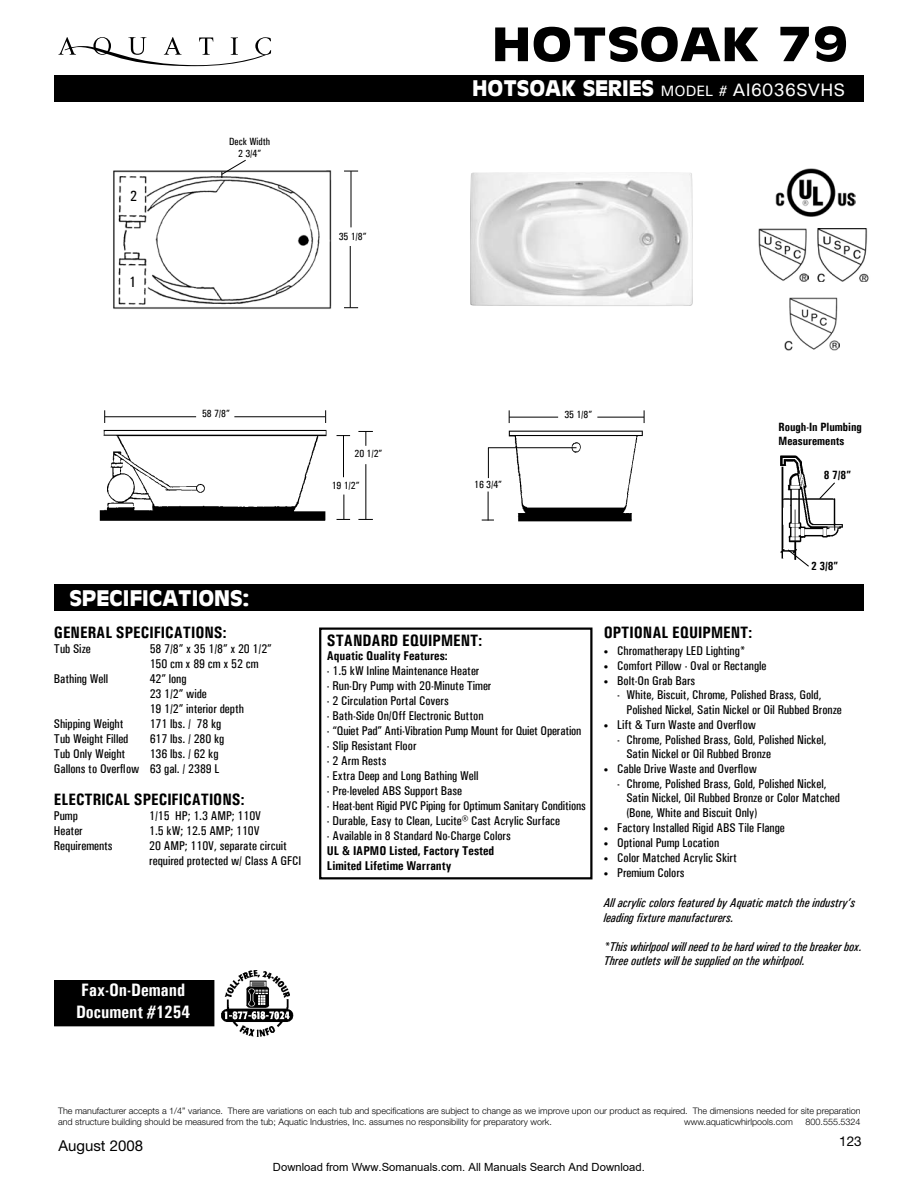
<style>
.page{position:relative;width:918px;height:1188px;background:#fff}
.page>*{position:absolute;margin:0;border:0;box-sizing:border-box;transform-origin:0 0}
.t1{font:700 45px "Antique Olive";color:#000;scale:1.2 1}
.t2{font:700 21px "Antique Olive";color:#fff}
.t3{font:700 18px/21.6px "Univers Condensed";color:#fff}
.t4{font:500 18px "Univers";color:#fff}
.t5{font:700 16.5px "Univers Condensed";color:#000}
.t6{font:15px "Helvetica Neue";color:#000}
.t7{font:500 condensed 15px "Univers";color:#000}
.t8{font:13.5px "Helvetica Neue";color:#000}
.t9{font:500 condensed 12.75px/15px "Univers";color:#000}
.t10{font:italic 500 condensed 12.75px/15px "Univers";color:#000}
.t11{font:700 12.75px/15px "Univers Condensed";color:#000}
.t12{font:700 12px/14.4px "Univers Condensed";color:#000}
.t13{font:11.25px "Arial";color:#000}
.t14{font:500 condensed 10.5px/12.6px "Univers";color:#000;text-align:center}
.t15{font:300 9px/10.8px "Helvetica Neue";color:#000}
.s1{font-family:"Antique Olive";font-weight:700;font-size:21px}
.s2{font-size:15px}
.s3{font-size:9px}
</style>
<div class="page">
<div style="left:54px;top:75px;width:810px;height:27px;background:#000"></div>
<div style="left:54px;top:584px;width:810px;height:27px;background:#000"></div>
<svg style="left:794px;top:559px;width:15px;height:8px"></svg>
<img style="left:780px;top:455px;width:63px;height:104px">
<img style="left:776px;top:168px;width:79px;height:49px">
<img style="left:817px;top:228px;width:52px;height:53px">
<img style="left:758px;top:229px;width:50px;height:53px">
<img style="left:784px;top:297px;width:56px;height:53px">
<svg style="left:58px;top:37px;width:213px;height:29px"></svg>
<img style="left:113px;top:170px;width:219px;height:139px">
<div style="left:55px;top:981px;width:159px;height:45px;background:#000"></div>
<div style="left:54px;top:980px;width:160px;height:46px;border:1px solid #000"></div>
<img style="left:221px;top:970px;width:72px;height:67px">
<div style="left:319px;top:628px;width:274px;height:251px;border:2px solid #000"></div>
<hr style="left:488px;top:447px;width:89px;height:1px;background:#000">
<hr style="left:488px;top:448px;width:1px;height:30px;background:#000">
<svg style="left:482px;top:492px;width:12px;height:29px"></svg>
<svg style="left:509px;top:410px;width:1px;height:13px"></svg>
<svg style="left:644px;top:410px;width:1px;height:13px"></svg>
<hr style="left:509px;top:417px;width:49px;height:1px;background:#000">
<hr style="left:597px;top:417px;width:47px;height:1px;background:#000">
<svg style="left:104px;top:410px;width:1px;height:13px"></svg>
<svg style="left:325px;top:410px;width:1px;height:13px"></svg>
<hr style="left:105px;top:416px;width:91px;height:1px;background:#000">
<hr style="left:234px;top:416px;width:91px;height:1px;background:#000">
<svg style="left:337px;top:435px;width:13px;height:1px"></svg>
<hr style="left:343px;top:435px;width:1px;height:42px;background:#000">
<svg style="left:337px;top:495px;width:13px;height:25px"></svg>
<svg style="left:358px;top:431px;width:15px;height:15px"></svg>
<hr style="left:365px;top:464px;width:1px;height:55px;background:#000">
<svg style="left:358px;top:519px;width:15px;height:1px"></svg>
<img style="left:99px;top:429px;width:228px;height:92px">
<img style="left:470px;top:172px;width:223px;height:134px">
<svg style="left:344px;top:171px;width:14px;height:1px"></svg>
<hr style="left:351px;top:171px;width:1px;height:56px;background:#000">
<hr style="left:350px;top:246px;width:1px;height:62px;background:#000">
<svg style="left:344px;top:307px;width:14px;height:1px"></svg>
<svg style="left:221px;top:159px;width:26px;height:19px"></svg>
<img style="left:507px;top:430px;width:136px;height:92px">
<p class="t7" style="left:130px;top:187px;width:8px">2</p>
<p class="t7" style="left:129px;top:273px;width:8px">1</p>
<p class="t14" style="left:229px;top:135px;width:42px">Deck Width<br>2 3/4”</p>
<p class="t14" style="left:339px;top:230px;width:29px">35 1/8”</p>
<h1 class="t1" style="left:492px;top:15px;width:66px">HOTSOA</h1>
<h1 class="t1" style="left:721px;top:15px;width:108px">K 79</h1>
<h2 class="t2" style="left:472px;top:75px;width:32px">HOTSOA</h2>
<h3 class="t4" style="left:561px;top:79px;width:286px"><span class="s1">K SERIES</span> <span class="s2">Model #</span> AI6036SVHS</h3>
<p class="t14" style="left:202px;top:408px;width:29px">58 7/8”</p>
<p class="t14" style="left:355px;top:447px;width:29px">20 1/2”</p>
<p class="t14" style="left:332px;top:479px;width:29px">19 1/2”</p>
<p class="t14" style="left:474px;top:478px;width:29px">16 3/4”</p>
<p class="t14" style="left:564px;top:408px;width:29px">35 1/8”</p>
<p class="t12" style="left:779px;top:419px;width:85px">Rough-In Plumbing<br>Measurements</p>
<p class="t12" style="left:824px;top:467px;width:29px">8 7/8”</p>
<h2 class="t2" style="left:69px;top:584px;width:182px">SPECIFICATIONS:</h2>
<p class="t5" style="left:54px;top:622px;width:174px">General Specifications:</p>
<p class="t9" style="left:54px;top:641px;width:38px">Tub Size</p>
<p class="t9" style="left:150px;top:641px;width:124px">58 7/8” x 35 1/8” x 20 1/2”<br>150 cm x 89 cm x 52 cm</p>
<p class="t9" style="left:54px;top:671px;width:56px">Bathing Well</p>
<p class="t9" style="left:150px;top:671px;width:96px">42” long<br>23 1/2” wide<br>19 1/2” interior depth</p>
<p class="t9" style="left:54px;top:716px;width:71px">Shipping Weight</p>
<p class="t9" style="left:150px;top:716px;width:73px">171 lbs. / 78 kg</p>
<p class="t9" style="left:54px;top:731px;width:76px">Tub Weight Filled</p>
<p class="t9" style="left:150px;top:731px;width:76px">617 lbs. / 280 kg</p>
<p class="t9" style="left:54px;top:746px;width:73px">Tub Only Weight</p>
<p class="t9" style="left:54px;top:746px;width:167px;text-align:right">136 lbs. / 62 kg<br>Gallons to Overflow 63 gal. / 2389 L</p>
<p class="t5" style="left:54px;top:789px;width:192px">Electrical Specifications:</p>
<p class="t9" style="left:54px;top:808px;width:25px">Pump</p>
<p class="t9" style="left:149px;top:808px;width:113px">1/15 HP; 1.3 AMP; 110V</p>
<p class="t9" style="left:54px;top:823px;width:30px">Heater</p>
<p class="t9" style="left:149px;top:823px;width:112px">1.5 kW; 12.5 AMP; 110V</p>
<p class="t9" style="left:54px;top:838px;width:60px">Requirements</p>
<p class="t9" style="left:149px;top:838px;width:154px">20 AMP; 110V, separate circuit required protected w/ Class A GFCI</p>
<h3 class="t3" style="left:76px;top:979px;width:116px">Fax-On-Demand<br>Document #1254</h3>
<p class="t12" style="left:811px;top:559px;width:29px">2 3/8”</p>
<p class="t5" style="left:327px;top:630px;width:93px">Standard equipm</p>
<p class="t5" style="left:453px;top:630px;width:30px">ent:</p>
<p class="t11" style="left:327px;top:648px;width:122px">Aquatic Quality Features:</p>
<p class="t9" style="left:327px;top:664px;width:154px">- 1.5 kW Inline Maintenance Heater</p>
<p class="t9" style="left:327px;top:679px;width:166px">- Run-Dry Pump with 20-Minute Timer</p>
<p class="t9" style="left:327px;top:694px;width:123px">- 2 Circulation Portal Covers</p>
<p class="t9" style="left:327px;top:709px;width:158px">- Bath-side On/Off Electronic Button</p>
<p class="t9" style="left:327px;top:724px;width:256px">- “Quiet Pad” Anti-Vibration Pump Mount for Quiet Operation</p>
<p class="t9" style="left:327px;top:739px;width:91px">- Slip Resistant Floor</p>
<p class="t9" style="left:327px;top:754px;width:61px">- 2 Arm Rests</p>
<p class="t9" style="left:327px;top:769px;width:153px">- Extra Deep and Long Bathing Well</p>
<p class="t9" style="left:327px;top:784px;width:137px">- Pre-leveled ABS Support Base</p>
<p class="t9" style="left:327px;top:799px;width:260px">- Heat-bent rigid PVC piping for optimum sanitary conditions</p>
<p class="t9" style="left:327px;top:814px;width:235px">- Durable, easy to clean, Lucite® Cast Acrylic Surface</p>
<p class="t9" style="left:327px;top:829px;width:185px">- available in 8 Standard No-Charge Colors</p>
<p class="t11" style="left:327px;top:843px;width:169px">UL &amp; IAPMO Listed, Factory Tested<br>Limited Lifetime Warranty</p>
<p class="t5" style="left:604px;top:623px;width:86px">optional equipm</p>
<p class="t5" style="left:723px;top:623px;width:30px">ent:</p>
<p class="t9" style="left:604px;top:643px;width:144px"><span class="s3">•</span> Chromatherapy LED Lighting*</p>
<p class="t9" style="left:604px;top:658px;width:164px"><span class="s3">•</span> Comfort Pillow - Oval or Rectangle</p>
<p class="t9" style="left:604px;top:673px;width:93px"><span class="s3">•</span> Bolt-On Grab Bars</p>
<p class="t9" style="left:626px;top:687px;width:217px;text-indent:-9px">- White, Biscuit, Chrome, Polished Brass, Gold,<br>Polished Nickel, Satin Nickel or Oil Rubbed Bronze</p>
<p class="t9" style="left:604px;top:717px;width:154px"><span class="s3">•</span> Lift &amp; Turn Waste and Overflow</p>
<p class="t9" style="left:626px;top:732px;width:202px;line-height:14.5px;text-indent:-9px">- Chrome, Polished Brass, Gold, Polished Nickel,<br>Satin Nickel or Oil Rubbed Bronze</p>
<p class="t9" style="left:604px;top:761px;width:155px"><span class="s3">•</span> Cable Drive Waste and Overflow</p>
<p class="t9" style="left:626px;top:776px;width:215px;text-indent:-9px">- Chrome, Polished Brass, Gold, Polished Nickel,<br>Satin Nickel, Oil Rubbed Bronze or Color Matched (Bone, White and Biscuit only)</p>
<p class="t9" style="left:604px;top:820px;width:183px"><span class="s3">•</span> Factory Installed Rigid ABS Tile Flange</p>
<p class="t9" style="left:604px;top:835px;width:117px"><span class="s3">•</span> Optional Pump Location</p>
<p class="t9" style="left:604px;top:850px;width:135px"><span class="s3">•</span> Color Matched Acrylic Skirt</p>
<p class="t9" style="left:604px;top:865px;width:82px"><span class="s3">•</span> Premium colors</p>
<p class="t10" style="left:604px;top:895px;width:253px">All acrylic colors featured by Aquatic match the industry’s leading fixture manufacturers.</p>
<p class="t10" style="left:604px;top:940px;width:260px;line-height:14.4px">*This whirlpool will need to be hard wired to the breaker box.<br>Three outlets will be supplied on the whirlpool.</p>
<p class="t15" style="left:58px;top:1105px;width:804px">The manufacturer accepts a 1/4” variance. There are variations on each tub and specifications are subject to change as we improve upon our product as required. The dimensions needed for site preparation and structure building should be measured from the tub; Aquatic Industries, Inc. assumes no responsibility for preparatory work.</p>
<p class="t15" style="left:684px;top:1116px;width:110px">www.aquaticwhirlpools.com</p>
<p class="t15" style="left:805px;top:1116px;width:57px">800.555.5324</p>
<p class="t6" style="left:58px;top:1136px;width:86px">August 2008</p>
<p class="t13" style="left:273px;top:1160px;width:373px">Download from Www.Somanuals.com. All Manuals Search And Download.</p>
<p class="t8" style="left:839px;top:1133px;width:24px">123</p>
</div>
